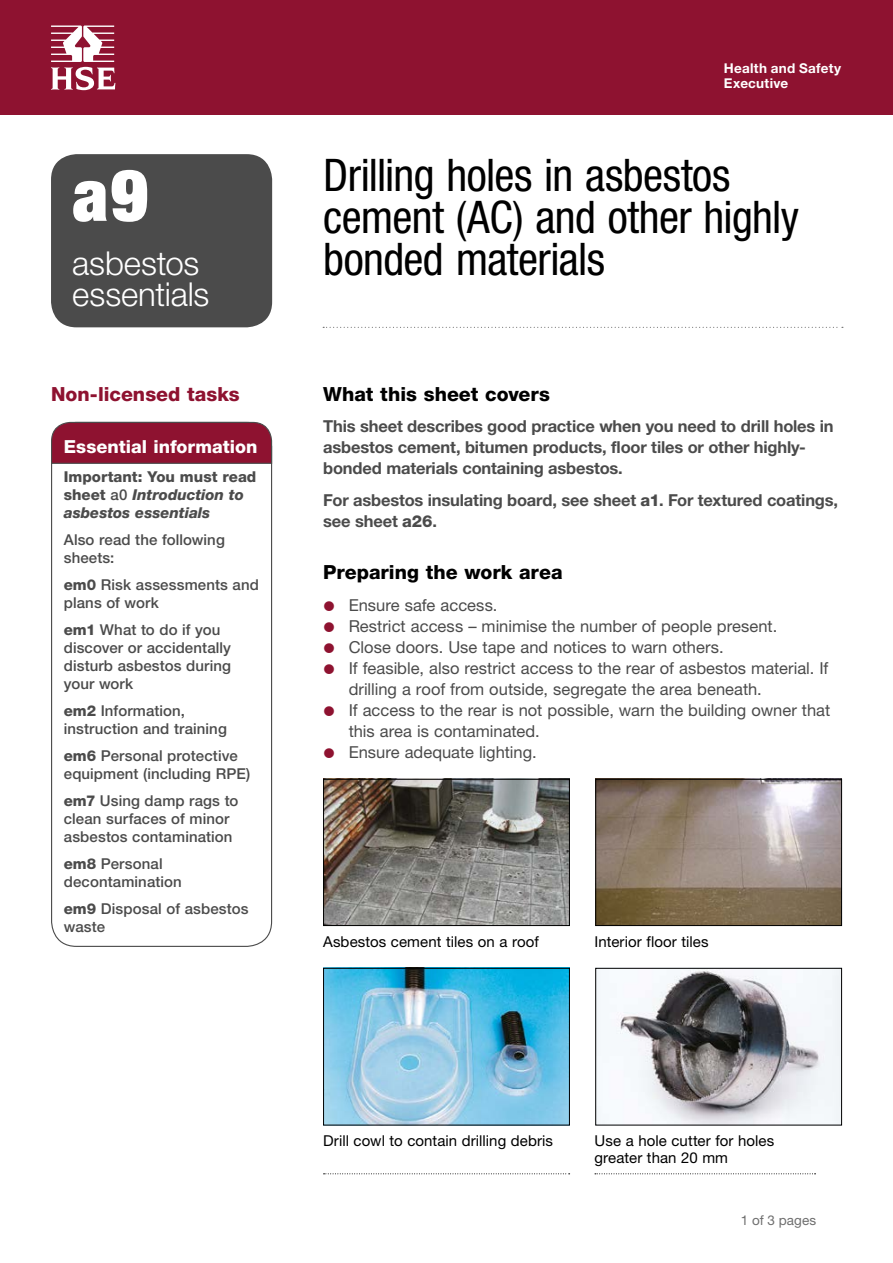
<style>
.page{position:relative;width:893px;height:1263px;background:#fff}
.page>*{position:absolute;margin:0;border:0;box-sizing:border-box;transform-origin:0 0}
.t1{font:900 expanded 72px "Helvetica Neue LT";color:#fff}
.t2{font:condensed 45px/42px "Helvetica Neue LT";letter-spacing:-.01em;color:#000}
.t3{font:300 33px/31.5px "Helvetica Neue LT";letter-spacing:-.005em;color:#fff}
.t4{font:800 19.5px "Helvetica Neue LT";color:#000}
.t5{font:800 19.5px "Helvetica Neue LT";color:#8e1230}
.t6{font:800 18px "Helvetica Neue LT";color:#fff}
.t7{font:16.5px/21px "Helvetica Neue LT";color:#4b4b4b}
.t8{font:700 16.5px/21px "Helvetica Neue LT";letter-spacing:-.01em;color:#4b4b4b}
.t9{font:500 15px/18px "Helvetica Neue LT";letter-spacing:.005em;color:#4b4b4b}
.t10{font:15px/16.5px "Helvetica Neue LT";letter-spacing:.005em;color:#000}
.t11{font:italic 800 15px/18px "Helvetica Neue LT";letter-spacing:-.005em;color:#4b4b4b}
.t12{font:700 13.5px/15px "Helvetica Neue LT";letter-spacing:.02em;color:#fff}
.t13{font:13.5px "Helvetica Neue LT";letter-spacing:.01em;color:#6f6f6f}
.s1{font-style:normal}
.s2{font-weight:500;font-style:normal}
.s3{font-weight:800}
</style>
<div class="page">
<div style="left:0;top:0;width:893px;height:115px;background:#8e1230"></div>
<svg style="left:51px;top:26px;width:64px;height:64px"></svg>
<div style="left:51px;top:154px;width:221px;height:173px;background:#4b4b4b;border-radius:26px"></div>
<svg style="left:323px;top:327px;width:520px;height:1px"></svg>
<svg style="left:324px;top:1173px;width:246px;height:1px"></svg>
<svg style="left:595px;top:1173px;width:221px;height:1px"></svg>
<svg style="left:51px;top:421px;width:222px;height:43px;background:#8d1e39"></svg>
<img style="left:325px;top:781px;width:243px;height:143px">
<div style="left:323px;top:779px;width:247px;height:147px;border:1px solid #000"></div>
<img style="left:325px;top:970px;width:243px;height:153px">
<div style="left:323px;top:968px;width:247px;height:157px;border:1px solid #000"></div>
<img style="left:597px;top:781px;width:243px;height:143px">
<div style="left:595px;top:779px;width:247px;height:147px;border:1px solid #000"></div>
<img style="left:597px;top:970px;width:243px;height:153px">
<div style="left:595px;top:968px;width:247px;height:157px;border:1px solid #000"></div>
<h1 class="t1" style="left:72px;top:149px;width:77px">a9</h1>
<h3 class="t3" style="left:72px;top:247px;width:139px">asbestos essentials</h3>
<h3 class="t5" style="left:51px;top:382px;width:190px">Non-licensed tasks</h3>
<p class="t6" style="left:64px;top:436px;width:195px">Essential information</p>
<p class="t11" style="left:64px;top:467px;width:194px"><span class="s1">Important: You must read sheet</span> <span class="s2">a0</span> Introduction to asbestos essentials</p>
<p class="t9" style="left:64px;top:530px;width:163px">Also read the following sheets:</p>
<p class="t9" style="left:64px;top:575px;width:197px"><span class="s3">em0</span> Risk assessments and plans of work</p>
<p class="t9" style="left:64px;top:620px;width:169px"><span class="s3">em1</span> What to do if you discover or accidentally disturb asbestos during your work</p>
<p class="t9" style="left:64px;top:701px;width:165px"><span class="s3">em2</span> Information, instruction and training</p>
<p class="t9" style="left:64px;top:746px;width:188px"><span class="s3">em6</span> Personal protective equipment (including RPE)</p>
<p class="t9" style="left:64px;top:791px;width:176px"><span class="s3">em7</span> Using damp rags to clean surfaces of minor asbestos contamination</p>
<p class="t9" style="left:64px;top:854px;width:120px"><span class="s3">em8</span> Personal decontamination</p>
<p class="t9" style="left:64px;top:899px;width:186px"><span class="s3">em9</span> Disposal of asbestos waste</p>
<p class="t12" style="left:724px;top:60px;width:119px">Health and Safety<br>Executive</p>
<h2 class="t2" style="left:323px;top:154px;width:477px">Drilling holes in asbestos cement (AC) and other highly bonded materials</h2>
<h3 class="t4" style="left:323px;top:382px;width:228px">What this sheet covers</h3>
<p class="t8" style="left:323px;top:416px;width:512px">This sheet describes good practice when you need to drill holes in asbestos cement, bitumen products, floor tiles or other highly&shy;bonded materials containing asbestos.</p>
<p class="t8" style="left:323px;top:489px;width:516px">For asbestos insulating board, see sheet <span class="s3">a1</span>. For textured coatings, see sheet <span class="s3">a26</span>.</p>
<h3 class="t4" style="left:323px;top:561px;width:241px">Preparing the work area</h3>
<p class="t7" style="left:349px;top:594px;width:483px">Ensure safe access.<br>Restrict access – minimise the number of people present.<br>Close doors. Use tape and notices to warn others.<br>If feasible, also restrict access to the rear of asbestos material. If drilling a roof from outside, segregate the area beneath.<br>If access to the rear is not possible, warn the building owner that this area is contaminated.<br>Ensure adequate lighting.</p>
<p class="t10" style="left:323px;top:933px;width:217px">Asbestos cement tiles on a roof</p>
<p class="t10" style="left:595px;top:933px;width:116px">Interior floor tiles</p>
<p class="t10" style="left:323px;top:1133px;width:231px">Drill cowl to contain drilling debris</p>
<p class="t10" style="left:595px;top:1133px;width:181px">Use a hole cutter for holes greater than 20 mm</p>
<p class="t13" style="left:741px;top:1212px;width:77px">1 of 3 pages</p>
</div>
